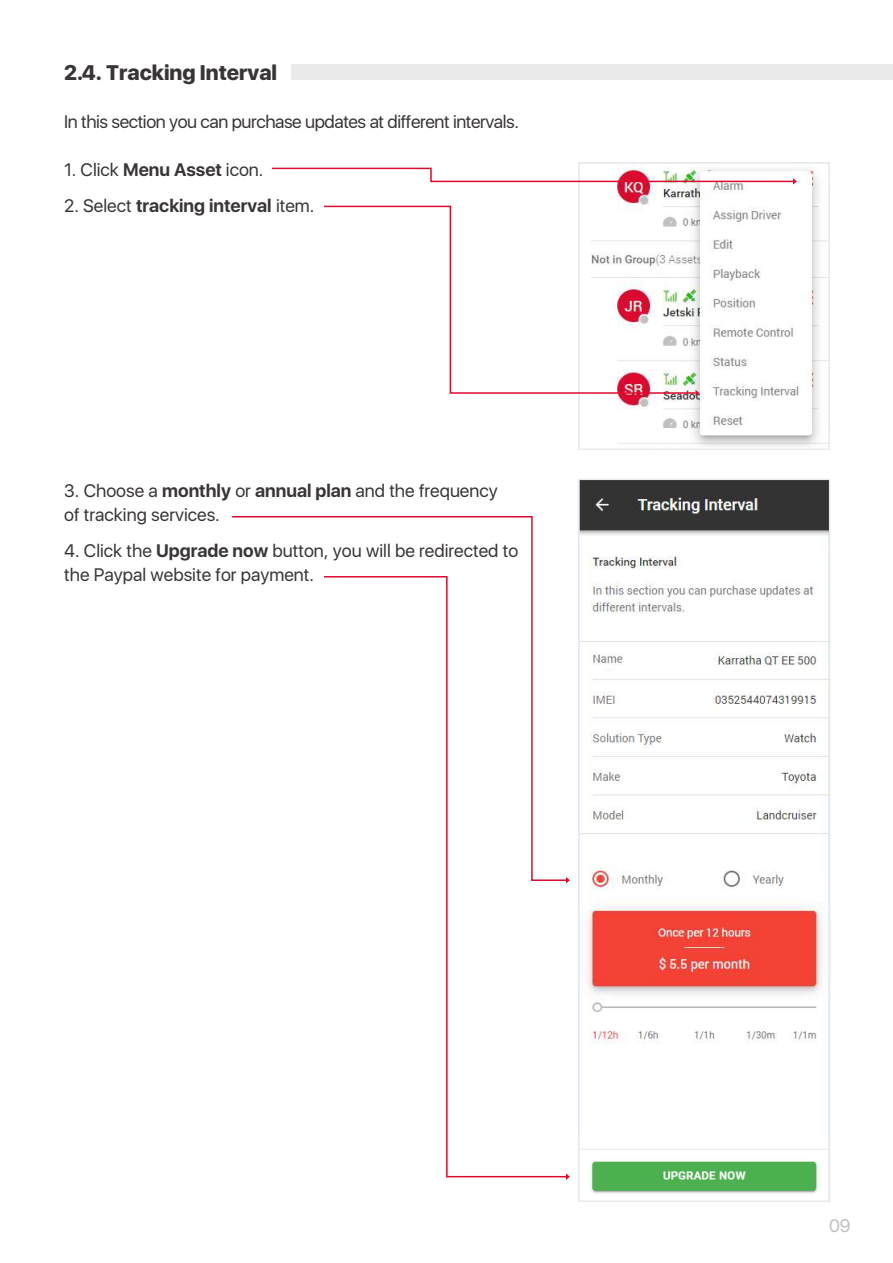
<style>
.page{position:relative;width:893px;height:1263px;background:#fff}
.page>*{position:absolute;margin:0;border:0;box-sizing:border-box;transform-origin:0 0}
.t1{font:800 21px "SFUI Display";color:#393535}
.t2{font:18px/24px "SFUI Display";color:#393535}
.t3{font:18px "SFUI Display";letter-spacing:-.025em;color:#393535}
.t4{font:700 18px "SFUI Display";color:#393535}
.t5{font:18px "SFUI Display";color:#c0bfc1}
.s1{font-weight:700}
.s2{font-weight:400}
</style>
<div class="page">
<svg style="left:617px;top:166px;width:210px;height:281px"></svg>
<div style="left:578px;top:162px;width:252px;height:288px;border:2px solid #ebeaea"></div>
<svg style="left:272px;top:167px;width:525px;height:18px"></svg>
<svg style="left:695px;top:390px;width:4px;height:6px"></svg>
<svg style="left:324px;top:205px;width:373px;height:189px"></svg>
<div style="left:292px;top:64px;width:601px;height:16px;background:#ebeaea"></div>
<svg style="left:232px;top:516px;width:301px;height:59px"></svg>
<svg style="left:566px;top:1174px;width:4px;height:6px"></svg>
<svg style="left:324px;top:575px;width:243px;height:603px"></svg>
<img style="left:581px;top:482px;width:246px;height:562px">
<img style="left:581px;top:1149px;width:246px;height:45px">
<div style="left:578px;top:479px;width:252px;height:723px;border:2px solid #ebeaea"></div>
<p class="t1" style="left:64px;top:60px;width:214px">2.4. Tracking Interval</p>
<p class="t3" style="left:64px;top:110px;width:456px">In this section you can purchase updates at different intervals.</p>
<p class="t2" style="left:64px;top:159px;width:201px">1. Click <span class="s1">Menu Asset</span> icon.</p>
<p class="t4" style="left:64px;top:195px;width:252px"><span class="s2">2. Select</span> tracking interval <span class="s2">item.</span></p>
<p class="t2" style="left:64px;top:480px;width:435px">3. Choose a <span class="s1">monthly</span> or <span class="s1">annual plan</span> and the frequency of tracking services.</p>
<p class="t2" style="left:64px;top:540px;width:456px">4. Click the <span class="s1">Upgrade now</span> button, you will be redirected to the Paypal website for payment.</p>
<p class="t5" style="left:829px;top:1214px;width:23px">09</p>
</div>
